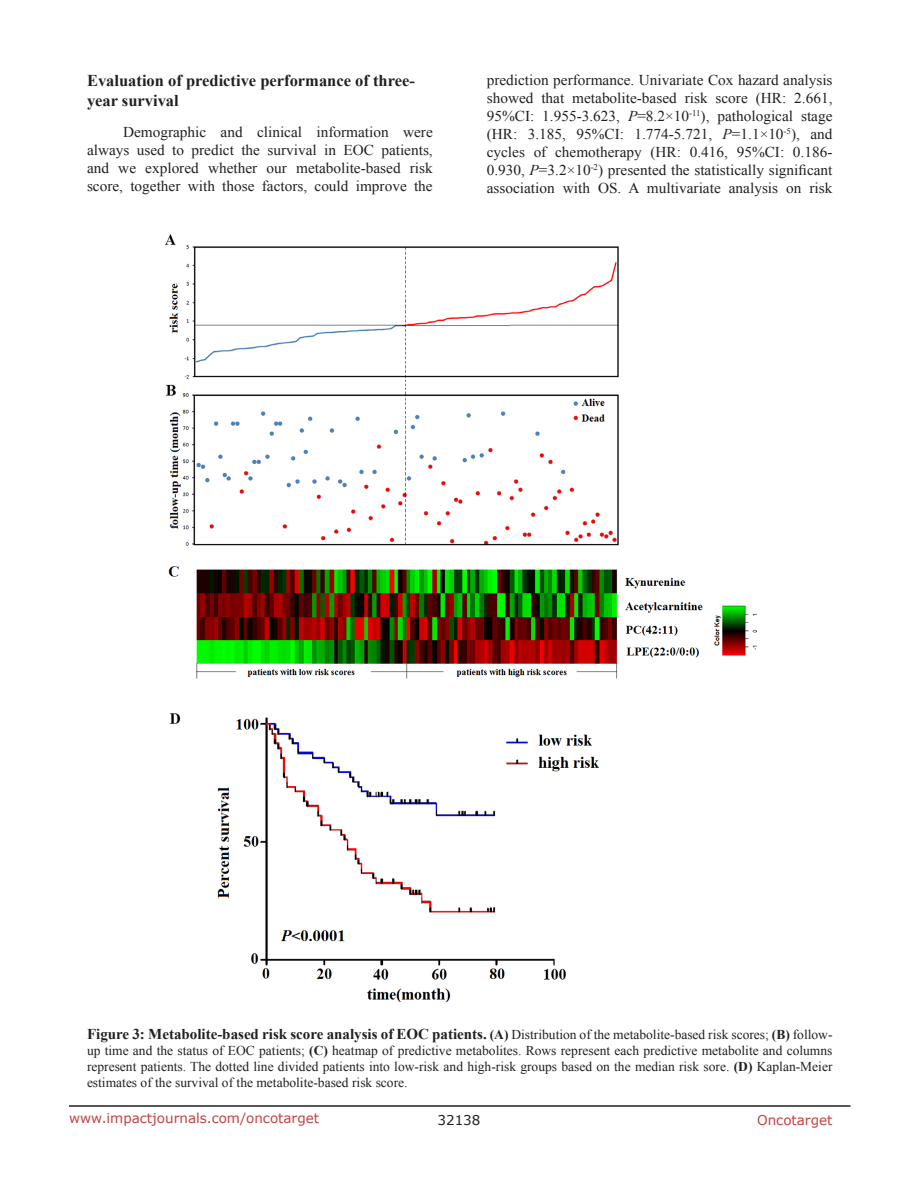
<style>
.page{position:relative;width:918px;height:1188px;background:#fff}
.page>*{position:absolute;margin:0;border:0;box-sizing:border-box;transform-origin:0 0}
.SubHeading{font:700 16.5px/19.8px "Times New Roman";color:#231f20}
.BodyText{font:15px/18px "Times New Roman";color:#231f20;text-align:justify}
.figuretext{font:700 15px "Times New Roman";color:#231f20}
.figuretext-2{font:13.5px/16.2px "Times New Roman";color:#231f20;text-align:justify}
.t1{font:13.5px "Verdana";color:#c24141}
.t2{font:13.5px "Verdana";color:#231f20}
.s1{font-style:italic}
.s2{font-size:13.5px}
.s3{font-weight:400;font-size:13.5px}
.s4{font-weight:700}
</style>
<div class="page">
<hr style="left:69px;top:1105px;width:781px;height:2px;background:#231f20">
<img style="left:164px;top:234px;width:593px;height:767px">
<p class="SubHeading" style="left:87px;top:70px;width:329px">Evaluation of predictive performance of three&shy;year survival</p>
<p class="BodyText" style="left:87px;top:123px;width:347px;text-indent:36px">Demographic and clinical information were always used to predict the survival in EOC patients, and we explored whether our metabolite-based risk score, together with those factors, could improve the</p>
<p class="BodyText" style="left:487px;top:71px;width:347px">prediction performance. Univariate Cox hazard analysis showed that metabolite-based risk score (HR: 2.661, 95%CI: 1.955-3.623, <span class="s1">P</span>=8.2×10<sup>-11</sup>), pathological stage (HR: 3.185, 95%CI: 1.774-5.721, <span class="s1">P</span>=1.1×10<sup>-5</sup>), and cycles of chemotherapy (HR: 0.416, 95%CI: 0.186- 0.930, <span class="s1">P</span>=3.2×10<sup>-2</sup>) presented the statistically significant association with OS. A multivariate analysis on risk</p>
<p class="figuretext" style="left:87px;top:1023px;width:747px">Figure 3: Metabolite-based risk score analysis of EOC patients. <span class="s2">(A)</span> <span class="s3">Distribution of the metabolite-based risk scores;</span> <span class="s2">(B)</span> <span class="s3">follow-</span></p>
<p class="figuretext-2" style="left:87px;top:1042px;width:747px">up time and the status of EOC patients; <span class="s4">(C)</span> heatmap of predictive metabolites. Rows represent each predictive metabolite and columns represent patients. The dotted line divided patients into low-risk and high-risk groups based on the median risk sore. <span class="s4">(D)</span> Kaplan-Meier estimates of the survival of the metabolite-based risk score.</p>
<p class="t1" style="left:69px;top:1109px;width:252px">www.impactjournals.com/oncotarget</p>
<p class="t2" style="left:438px;top:1111px;width:44px">32138</p>
<p class="t1" style="left:757px;top:1111px;width:77px">Oncotarget</p>
</div>
